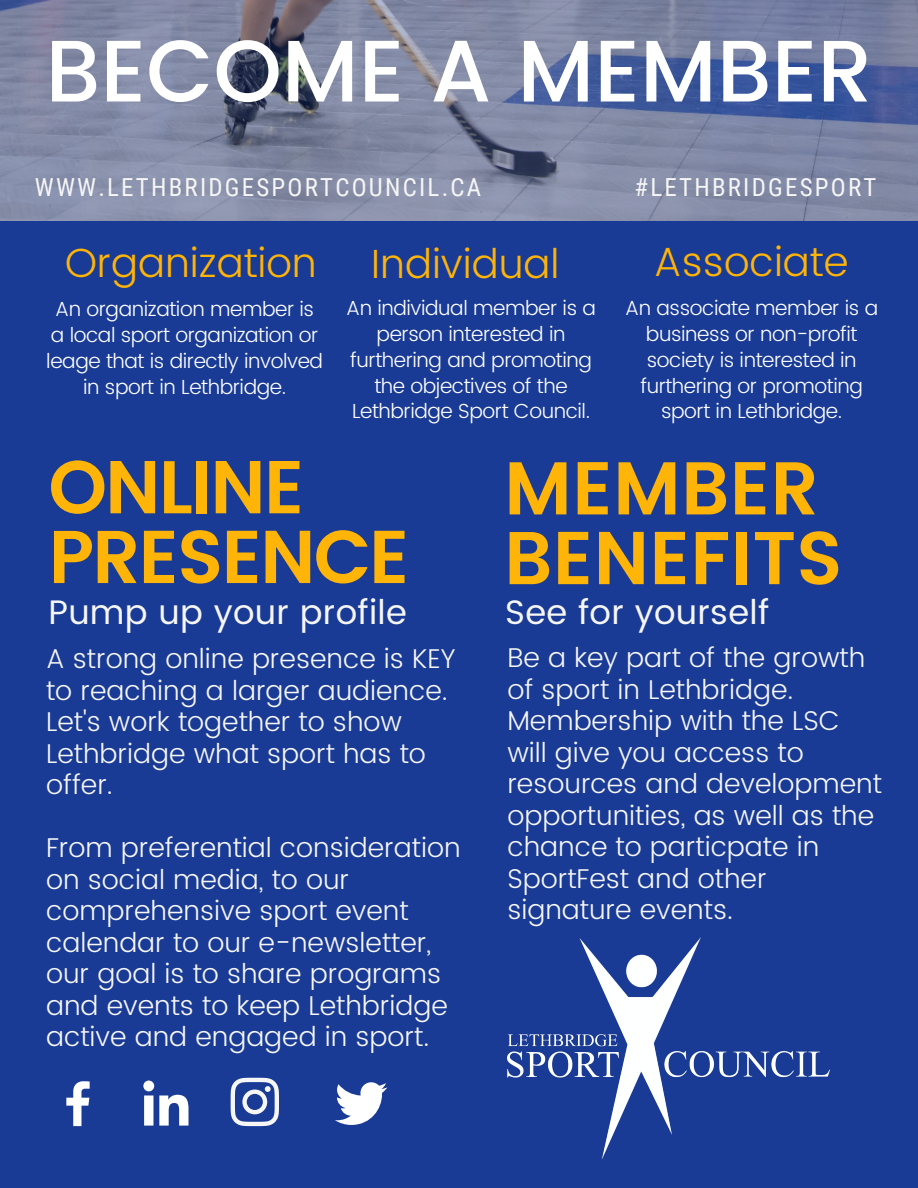
<style>
.page{position:relative;width:918px;height:1188px;background:#193b95}
.page>*{position:absolute;margin:0;border:0;box-sizing:border-box;transform-origin:0 0}
.t1{font:500 87.15px "Poppins";color:#fff}
.t2{font:600 74.7px/69.8px "Poppins";letter-spacing:-.015em;color:#ffb407}
.t3{font:300 40.8px "Poppins";color:#ffb407}
.t4{font:33.9px "Poppins";letter-spacing:.01em;color:#f6f6f6}
.t5{font:300 27.15px/31.5px "Poppins";color:#f6f6f6}
.t6{font:24.9px "Roboto Condensed";letter-spacing:.09em;color:#f6f6f6}
.t7{font:300 20.4px/25.8px "Poppins";letter-spacing:-.02em;color:#fff;text-align:center}
</style>
<div class="page">
<img style="left:0;top:0;width:918px;height:220px">
<img style="left:507px;top:937px;width:322px;height:223px">
<svg style="left:231px;top:1078px;width:48px;height:48px"></svg>
<svg style="left:143px;top:1081px;width:46px;height:45px"></svg>
<svg style="left:335px;top:1082px;width:52px;height:43px"></svg>
<svg style="left:66px;top:1081px;width:24px;height:45px"></svg>
<h1 class="t1" style="left:46px;top:20px;width:828px">BECOME A MEMBER</h1>
<p class="t6" style="left:35px;top:173px;width:448px">WWW.LETHBRIDGESPORTCOUNCIL.CA</p>
<p class="t6" style="left:635px;top:173px;width:243px">#LETHBRIDGESPORT</p>
<h3 class="t3" style="left:65px;top:239px;width:253px">Organization</h3>
<h3 class="t3" style="left:371px;top:240px;width:190px">Individual</h3>
<h3 class="t3" style="left:654px;top:238px;width:196px">Associate</h3>
<p class="t7" style="left:46px;top:296px;width:278px">An organization member is a local sport organization or leage that is directly involved in sport in Lethbridge.</p>
<p class="t7" style="left:346px;top:295px;width:251px">An individual member is a person interested in furthering and promoting the objectives of the<br>Lethbridge Sport Council.</p>
<p class="t7" style="left:625px;top:295px;width:254px">An associate member is a business or non-profit society is interested in furthering or promoting sport in Lethbridge.</p>
<h2 class="t2" style="left:504px;top:454px;width:340px">MEMBER<br>BENEFITS</h2>
<p class="t4" style="left:505px;top:592px;width:266px">See for yourself</p>
<p class="t5" style="left:507px;top:642px;width:376px">Be a key part of the growth of sport in Lethbridge.<br>Membership with the LSC will give you access to resources and development opportunities, as well as the chance to particpate in<br>SportFest and other signature events.</p>
<h2 class="t2" style="left:48px;top:453px;width:363px">ONLINE<br>PRESENCE</h2>
<p class="t4" style="left:48px;top:592px;width:360px">Pump up your profile</p>
<p class="t5" style="left:46px;top:643px;width:411px">A strong online presence is KEY to reaching a larger audience.<br>Let's work together to show<br>Lethbridge what sport has to offer.</p>
<p class="t5" style="left:46px;top:832px;width:416px">From preferential consideration on social media, to our comprehensive sport event calendar to our e-newsletter, our goal is to share programs and events to keep Lethbridge active and engaged in sport.</p>
</div>
